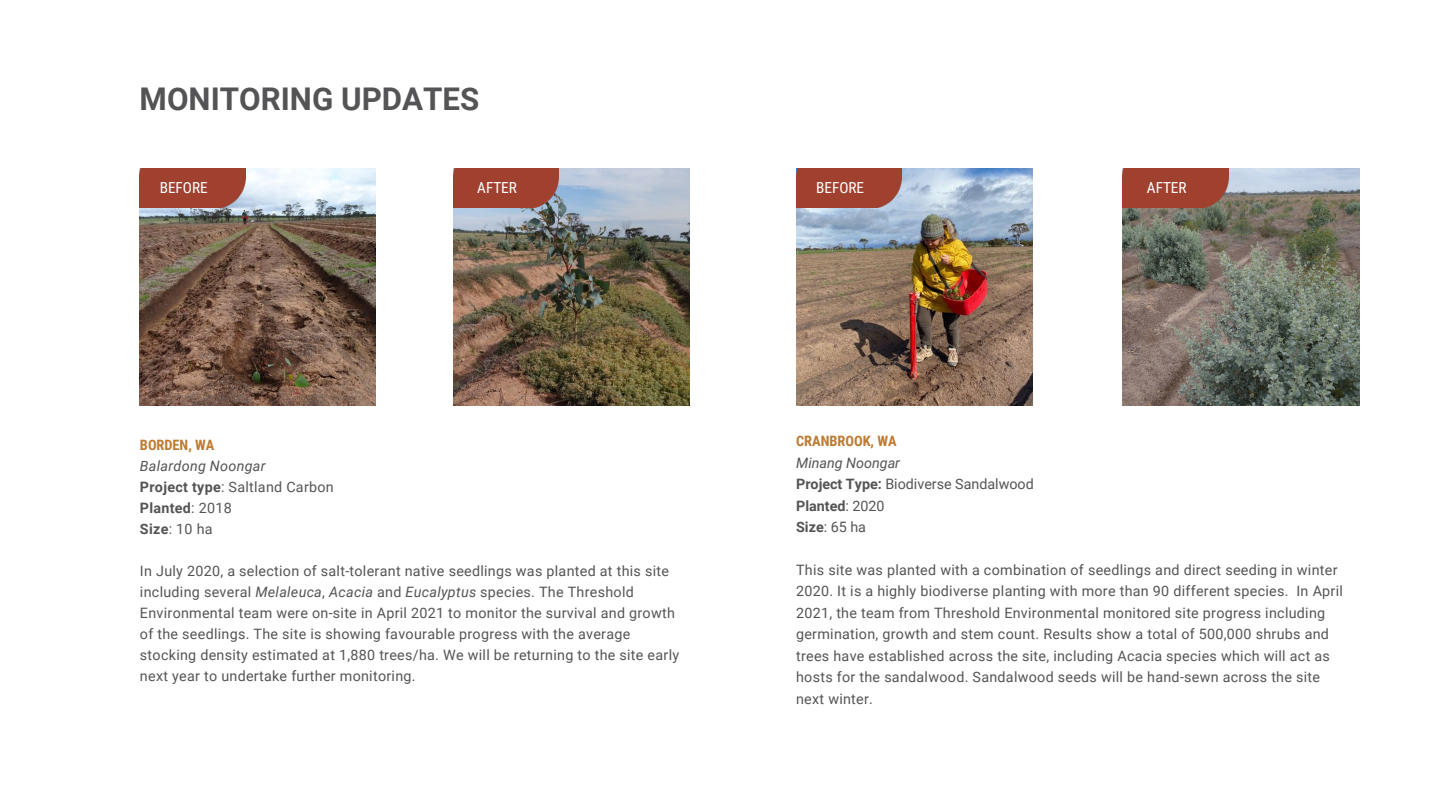
<style>
.page{position:relative;width:1440px;height:810px;background:#fff}
.page>*{position:absolute;margin:0;border:0;box-sizing:border-box;transform-origin:0 0}
.t1{font:700 31.3px "Roboto";color:#545456}
.t2{font:15.2px "Roboto Condensed";color:#fff}
.t3{font:14.3px/21px "Roboto";letter-spacing:.02em;color:#545456}
.t4{font:14.3px/21.4px "Roboto";color:#545456}
.t5{font:700 14.3px "Roboto Condensed";color:#bd7b32}
.s1{font-style:italic}
.s2{font-weight:700}
</style>
<div class="page">
<img style="left:453px;top:169px;width:236px;height:236px">
<div style="left:453px;top:169px;width:106px;height:39px;background:#a0412f"></div>
<img style="left:140px;top:169px;width:236px;height:236px">
<div style="left:140px;top:169px;width:105px;height:39px;background:#a0412f"></div>
<img style="left:796px;top:169px;width:236px;height:236px">
<div style="left:796px;top:169px;width:106px;height:39px;background:#a0412f"></div>
<img style="left:1123px;top:169px;width:236px;height:236px">
<div style="left:1123px;top:169px;width:105px;height:39px;background:#a0412f"></div>
<h1 class="t1" style="left:140px;top:76px;width:341px">MONITORING UPDATES</h1>
<p class="t2" style="left:160px;top:177px;width:49px">BEFORE</p>
<p class="t2" style="left:477px;top:177px;width:41px">AFTER</p>
<p class="t2" style="left:816px;top:177px;width:49px">BEFORE</p>
<p class="t2" style="left:1147px;top:177px;width:41px">AFTER</p>
<p class="t5" style="left:140px;top:435px;width:76px">BORDEN, WA</p>
<p class="t3" style="left:140px;top:455px;width:195px"><span class="s1">Balardong Noongar<br></span><span class="s2">Project type</span>: Saltland Carbon<br><span class="s2">Planted</span>: 2018<br><span class="s2">Size</span>: 10 ha</p>
<p class="t3" style="left:140px;top:560px;width:541px">In July 2020, a selection of salt-tolerant native seedlings was planted at this site including several <span class="s1">Melaleuca</span>, <span class="s1">Acacia</span> and <span class="s1">Eucalyptus</span> species. The Threshold Environmental team were on-site in April 2021 to monitor the survival and growth of the seedlings. The site is showing favourable progress with the average stocking density estimated at 1,880 trees/ha. We will be returning to the site early next year to undertake further monitoring.</p>
<p class="t5" style="left:796px;top:431px;width:102px">CRANBROOK, WA</p>
<p class="t4" style="left:796px;top:452px;width:239px"><span class="s1">Minang Noongar<br></span><span class="s2">Project Type:</span> Biodiverse Sandalwood<br><span class="s2">Planted</span>: 2020<br><span class="s2">Size</span>: 65 ha</p>
<p class="t3" style="left:796px;top:559px;width:548px;line-height:21.4px">This site was planted with a combination of seedlings and direct seeding in winter 2020. It is a highly biodiverse planting with more than 90 different species. In April 2021, the team from Threshold Environmental monitored site progress including germination, growth and stem count. Results show a total of 500,000 shrubs and trees have established across the site, including Acacia species which will act as hosts for the sandalwood. Sandalwood seeds will be hand-sewn across the site next winter.</p>
</div>
